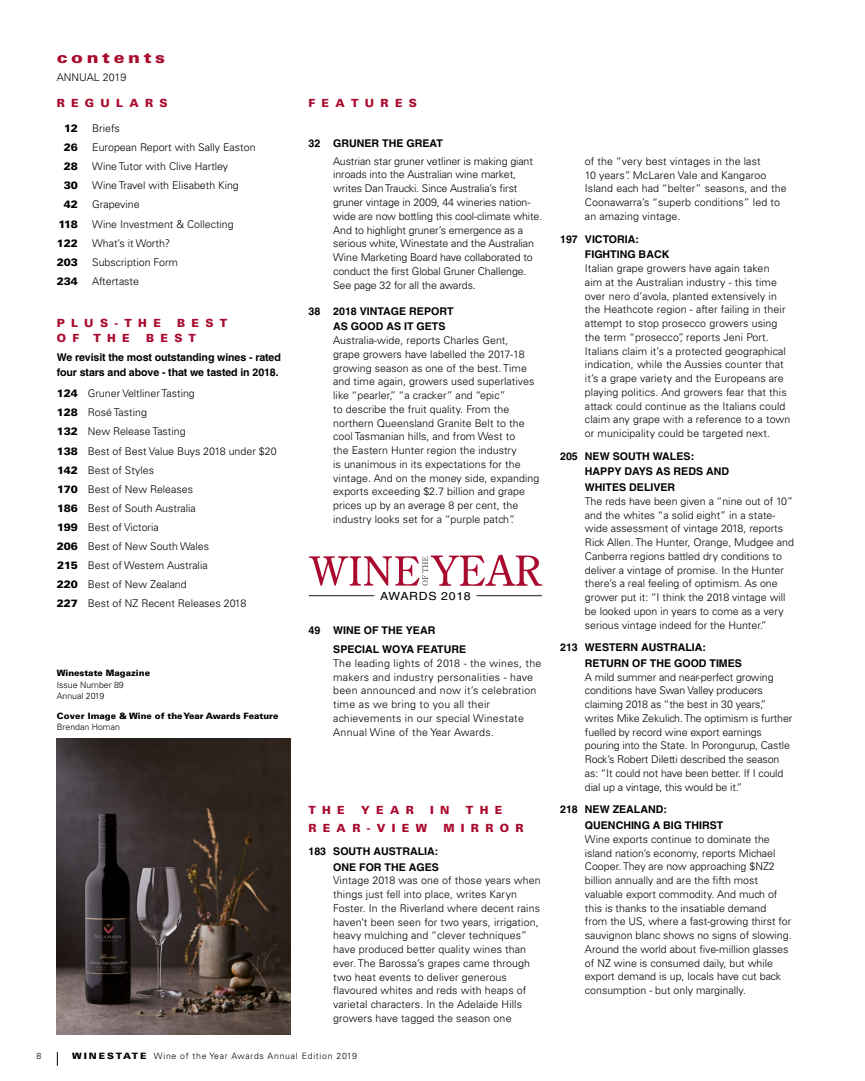
<style>
.page{position:relative;width:865px;height:1081px;background:#fff}
.page>*{position:absolute;margin:0;border:0;box-sizing:border-box;transform-origin:0 0}
.t1{font:900 15.5px "Univers";letter-spacing:.2em;color:#a90a2e;scale:1.16 1}
.t2{font:900 11.25px "Univers";letter-spacing:.56em;color:#a90a2e}
.t3{font:11.25px "Switzerland";letter-spacing:.05em;color:#000;scale:1.1 1}
.t4{font:300 10.62px/13.8px "Univers";color:#000}
.t5{font:700 10.62px/15.6px "Switzerland";color:#000}
.t6{font:300 10.62px/13.8px "Univers";letter-spacing:.025em;color:#000}
.t7{font:900 10.62px "Univers";color:#000}
.t8{font:900 8.75px "Univers";color:#000}
.t9{font:300 8.75px "Univers";letter-spacing:.08em;color:#000}
.t10{font:300 8.75px/11.2px "Univers";color:#000}
.s1{font-weight:900}
</style>
<div class="page">
<svg style="left:57px;top:1052px;width:1px;height:14px"></svg>
<img style="left:57px;top:738px;width:234px;height:297px">
<svg style="left:309px;top:554px;width:233px;height:32px"></svg>
<hr style="left:309px;top:595px;width:65px;height:1px;background:#4a4a49">
<hr style="left:476px;top:595px;width:66px;height:1px;background:#4a4a49">
<h1 class="t1" style="left:57px;top:47px;width:95px">contents</h1>
<p class="t4" style="left:57px;top:71px;width:71px">ANNUAL 2019</p>
<p class="t2" style="left:57px;top:95px;width:112px">REGULARS</p>
<p class="t7" style="left:64px;top:122px;width:15px">12</p>
<p class="t4" style="left:92px;top:122px;width:29px">Briefs</p>
<p class="t7" style="left:64px;top:141px;width:16px">26</p>
<p class="t4" style="left:92px;top:141px;width:165px">European Report with Sally Easton</p>
<p class="t7" style="left:64px;top:160px;width:16px">28</p>
<p class="t4" style="left:92px;top:160px;width:138px">Wine Tutor with Clive Hartley</p>
<p class="t7" style="left:64px;top:179px;width:16px">30</p>
<p class="t4" style="left:92px;top:179px;width:148px">Wine Travel with Elisabeth King</p>
<p class="t7" style="left:64px;top:198px;width:16px">42</p>
<p class="t4" style="left:92px;top:198px;width:49px">Grapevine</p>
<p class="t7" style="left:58px;top:217px;width:21px">118</p>
<p class="t4" style="left:92px;top:217px;width:143px">Wine Investment &amp; Collecting</p>
<p class="t7" style="left:57px;top:236px;width:22px">122</p>
<p class="t4" style="left:92px;top:236px;width:80px">What’s it Worth?</p>
<p class="t7" style="left:57px;top:255px;width:23px">203</p>
<p class="t4" style="left:92px;top:255px;width:87px">Subscription Form</p>
<p class="t7" style="left:57px;top:274px;width:23px">234</p>
<p class="t4" style="left:92px;top:274px;width:48px">Aftertaste</p>
<p class="t2" style="left:57px;top:315px;width:106px">PLUS-THE</p>
<p class="t2" style="left:177px;top:315px;width:51px">BEST</p>
<p class="t2" style="left:57px;top:330px;width:24px">O F</p>
<p class="t2" style="left:93px;top:330px;width:38px">THE</p>
<p class="t2" style="left:146px;top:330px;width:51px">BEST</p>
<p class="t5" style="left:57px;top:349px;width:226px">We revisit the most outstanding wines - rated four stars and above - that we tasted in 2018.</p>
<p class="t4" style="left:57px;top:384px;width:221px;line-height:19px"><span class="s1">124</span> Gruner Veltliner Tasting<br><span class="s1">128</span> Rosé Tasting<br><span class="s1">132</span> New Release Tasting<br><span class="s1">138</span> Best of Best Value Buys 2018 under $20<br><span class="s1">142</span> Best of Styles<br><span class="s1">170</span> Best of New Releases<br><span class="s1">186</span> Best of South Australia<br><span class="s1">199</span> Best of Victoria<br><span class="s1">206</span> Best of New South Wales<br><span class="s1">215</span> Best of Western Australia<br><span class="s1">220</span> Best of New Zealand<br><span class="s1">227</span> Best of NZ Recent Releases 2018</p>
<p class="t8" style="left:57px;top:667px;width:95px">Winestate Magazine</p>
<p class="t10" style="left:57px;top:679px;width:69px">Issue Number 89<br>Annual 2019</p>
<p class="t8" style="left:57px;top:710px;width:223px">Cover Image &amp; Wine of the Year Awards Feature</p>
<p class="t10" style="left:57px;top:721px;width:65px">Brendan Homan</p>
<p class="t2" style="left:308px;top:95px;width:110px">FEATURES</p>
<p class="t5" style="left:308px;top:136px;width:136px">32 GRUNER THE GREAT</p>
<p class="t4" style="left:333px;top:154px;width:211px">Austrian star gruner vetliner is making giant inroads into the Australian wine market, writes Dan Traucki. Since Australia’s first gruner vintage in 2009, 44 wineries nation&shy;wide are now bottling this cool-climate white.<br>And to highlight gruner’s emergence as a serious white, Winestate and the Australian Wine Marketing Board have collaborated to conduct the first Global Gruner Challenge.<br>See page 32 for all the awards.</p>
<p class="t5" style="left:333px;top:303px;width:122px;text-indent:-25px">38 2018 VINTAGE REPORT<br>AS GOOD AS IT GETS</p>
<p class="t4" style="left:333px;top:333px;width:207px">Australia-wide, reports Charles Gent,<br>grape growers have labelled the 2017-18 growing season as one of the best. Time and time again, growers used superlatives like “pearler,” “a cracker” and “epic”<br>to describe the fruit quality. From the northern Queensland Granite Belt to the cool Tasmanian hills, and from West to<br>the Eastern Hunter region the industry<br>is unanimous in its expectations for the vintage. And on the money side, expanding exports exceeding $2.7 billion and grape prices up by an average 8 per cent, the industry looks set for a “purple patch”.</p>
<p class="t3" style="left:380px;top:589px;width:84px">AWARDS 2018</p>
<p class="t5" style="left:333px;top:621px;width:134px;line-height:18.8px;text-indent:-25px">49 WINE OF THE YEAR<br>SPECIAL WOYA FEATURE</p>
<p class="t6" style="left:333px;top:656px;width:210px">The leading lights of 2018 - the wines, the makers and industry personalities - have been announced and now it’s celebration time as we bring to you all their achievements in our special Winestate Annual Wine of the Year Awards.</p>
<p class="t2" style="left:308px;top:802px;width:38px">THE</p>
<p class="t2" style="left:361px;top:802px;width:54px">YEAR</p>
<p class="t2" style="left:430px;top:802px;width:21px">I N</p>
<p class="t2" style="left:466px;top:802px;width:38px">THE</p>
<p class="t2" style="left:308px;top:821px;width:120px">REAR-VIEW</p>
<p class="t2" style="left:443px;top:821px;width:82px">MIRROR</p>
<p class="t5" style="left:308px;top:843px;width:132px;text-align:right">183 SOUTH AUSTRALIA:<br>ONE FOR THE AGES</p>
<p class="t4" style="left:333px;top:874px;width:209px">Vintage 2018 was one of those years when things just fell into place, writes Karyn Foster. In the Riverland where decent rains haven’t been seen for two years, irrigation, heavy mulching and “clever techniques” have produced better quality wines than ever. The Barossa’s grapes came through two heat events to deliver generous flavoured whites and reds with heaps of varietal characters. In the Adelaide Hills growers have tagged the season one</p>
<p class="t10" style="left:36px;top:1050px;width:6px">8</p>
<p class="t9" style="left:72px;top:1050px;width:286px"><span class="s1">WINESTATE</span> Wine of the Year Awards Annual Edition 2019</p>
<p class="t4" style="left:585px;top:154px;width:203px">of the “very best vintages in the last<br>10 years”. McLaren Vale and Kangaroo Island each had “belter” seasons, and the Coonawarra’s “superb conditions” led to an amazing vintage.</p>
<p class="t5" style="left:585px;top:231px;width:86px;text-indent:-25px">197 VICTORIA:<br>FIGHTING BACK</p>
<p class="t4" style="left:585px;top:261px;width:207px">Italian grape growers have again taken<br>aim at the Australian industry - this time over nero d’avola, planted extensively in the Heathcote region - after failing in their attempt to stop prosecco growers using the term “prosecco”, reports Jeni Port.<br>Italians claim it’s a protected geographical indication, while the Aussies counter that it’s a grape variety and the Europeans are playing politics. And growers fear that this attack could continue as the Italians could claim any grape with a reference to a town or municipality could be targeted next.</p>
<p class="t5" style="left:585px;top:448px;width:146px;text-indent:-25px">205 NEW SOUTH WALES:<br>HAPPY DAYS AS REDS AND<br>WHITES DELIVER</p>
<p class="t4" style="left:585px;top:494px;width:210px">The reds have been given a “nine out of 10” and the whites “a solid eight” in a state&shy;wide assessment of vintage 2018, reports Rick Allen. The Hunter, Orange, Mudgee and Canberra regions battled dry conditions to deliver a vintage of promise. In the Hunter there’s a real feeling of optimism. As one grower put it: “I think the 2018 vintage will be looked upon in years to come as a very serious vintage indeed for the Hunter.”</p>
<p class="t5" style="left:585px;top:639px;width:159px;text-indent:-25px">213 WESTERN AUSTRALIA:<br>RETURN OF THE GOOD TIMES</p>
<p class="t4" style="left:585px;top:670px;width:209px">A mild summer and near-perfect growing conditions have Swan Valley producers claiming 2018 as “the best in 30 years,” writes Mike Zekulich. The optimism is further fuelled by record wine export earnings pouring into the State. In Porongurup, Castle Rock’s Robert Diletti described the season as: “It could not have been better. If I could dial up a vintage, this would be it.”</p>
<p class="t5" style="left:585px;top:801px;width:140px;text-indent:-25px">218 NEW ZEALAND:<br>QUENCHING A BIG THIRST</p>
<p class="t4" style="left:585px;top:832px;width:208px">Wine exports continue to dominate the island nation’s economy, reports Michael Cooper. They are now approaching $NZ2 billion annually and are the fifth most valuable export commodity. And much of this is thanks to the insatiable demand<br>from the US, where a fast-growing thirst for sauvignon blanc shows no signs of slowing.<br>Around the world about five-million glasses of NZ wine is consumed daily, but while export demand is up, locals have cut back consumption - but only marginally.</p>
</div>
